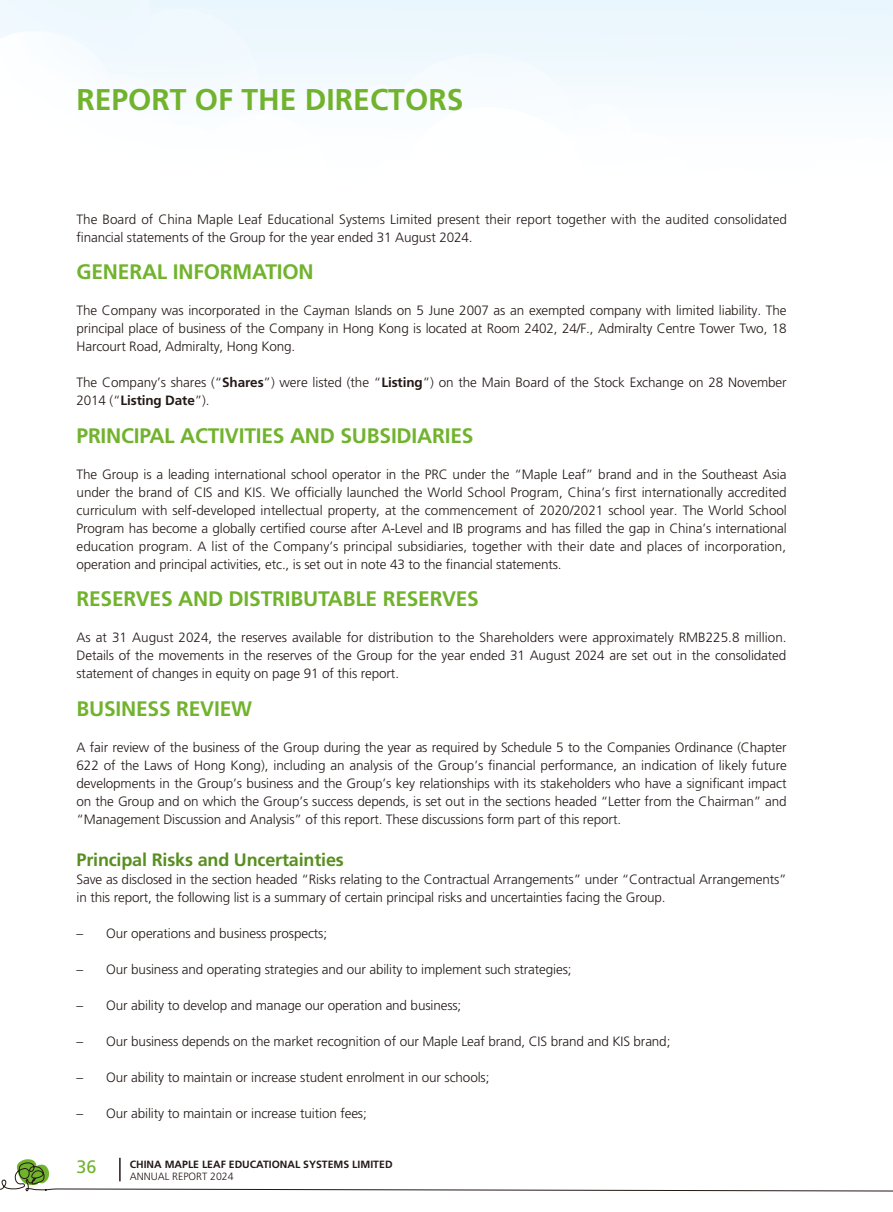
<style>
.page{position:relative;width:893px;height:1212px;background:#fff}
.page>*{position:absolute;margin:0;border:0;box-sizing:border-box;transform-origin:0 0}
.t1{font:700 30px "Frutiger LT Std";color:#71b32d}
.t2{font:700 21px "Frutiger LT Std";letter-spacing:-.01em;color:#71b32d}
.t3{font:700 18px "Frutiger LT Std";letter-spacing:-.01em;color:#588f20}
.t4{font:18px "Frutiger LT Std";color:#71b32d}
.t5{font:300 13.5px/18px "Frutiger LT Std";letter-spacing:-.01em;color:#231916;text-align:justify}
.t6{font:700 10.5px "Frutiger LT Std";color:#231916}
.t7{font:300 10.5px "Frutiger LT Std";color:#231916}
.s1{font-weight:700}
</style>
<div class="page">
<svg style="left:0;top:1157px;width:893px;height:35px"></svg>
<h1 class="t1" style="left:77px;top:82px;width:388px">REPORT OF THE DIRECTORS</h1>
<p class="t5" style="left:77px;top:210px;width:712px">The Board of China Maple Leaf Educational Systems Limited present their report together with the audited consolidated financial statements of the Group for the year ended 31 August 2024.</p>
<h2 class="t2" style="left:77px;top:260px;width:239px">GENERAL INFORMATION</h2>
<p class="t5" style="left:77px;top:302px;width:712px">The Company was incorporated in the Cayman Islands on 5 June 2007 as an exempted company with limited liability. The principal place of business of the Company in Hong Kong is located at Room 2402, 24/F., Admiralty Centre Tower Two, 18<br>Harcourt Road, Admiralty, Hong Kong.</p>
<p class="t5" style="left:77px;top:374px;width:712px">The Company’s shares (“<span class="s1">Shares</span>”) were listed (the “<span class="s1">Listing</span>”) on the Main Board of the Stock Exchange on 28 November<br>2014 (“<span class="s1">Listing Date</span>”).</p>
<h2 class="t2" style="left:77px;top:423px;width:398px">PRINCIPAL ACTIVITIES AND SUBSIDIARIES</h2>
<p class="t5" style="left:77px;top:465px;width:712px">The Group is a leading international school operator in the PRC under the “Maple Leaf” brand and in the Southeast Asia under the brand of CIS and KIS. We officially launched the World School Program, China’s first internationally accredited curriculum with self-developed intellectual property, at the commencement of 2020/2021 school year. The World School Program has become a globally certified course after A-Level and IB programs and has filled the gap in China’s international education program. A list of the Company’s principal subsidiaries, together with their date and places of incorporation, operation and principal activities, etc., is set out in note 43 to the financial statements.</p>
<h2 class="t2" style="left:77px;top:587px;width:404px">RESERVES AND DISTRIBUTABLE RESERVES</h2>
<p class="t5" style="left:77px;top:629px;width:712px">As at 31 August 2024, the reserves available for distribution to the Shareholders were approximately RMB225.8 million.<br>Details of the movements in the reserves of the Group for the year ended 31 August 2024 are set out in the consolidated statement of changes in equity on page 91 of this report.</p>
<h2 class="t2" style="left:77px;top:696px;width:177px">BUSINESS REVIEW</h2>
<p class="t5" style="left:77px;top:738px;width:712px">A fair review of the business of the Group during the year as required by Schedule 5 to the Companies Ordinance (Chapter 622 of the Laws of Hong Kong), including an analysis of the Group’s financial performance, an indication of likely future developments in the Group’s business and the Group’s key relationships with its stakeholders who have a significant impact on the Group and on which the Group’s success depends, is set out in the sections headed “Letter from the Chairman” and “Management Discussion and Analysis” of this report. These discussions form part of this report.</p>
<h3 class="t3" style="left:77px;top:849px;width:269px">Principal Risks and Uncertainties</h3>
<p class="t5" style="left:77px;top:870px;width:712px">Save as disclosed in the section headed “Risks relating to the Contractual Arrangements” under “Contractual Arrangements” in this report, the following list is a summary of certain principal risks and uncertainties facing the Group.</p>
<p class="t5" style="left:77px;top:924px;width:252px">– Our operations and business prospects;</p>
<p class="t5" style="left:77px;top:960px;width:497px">– Our business and operating strategies and our ability to implement such strategies;</p>
<p class="t5" style="left:77px;top:996px;width:386px">– Our ability to develop and manage our operation and business;</p>
<p class="t5" style="left:77px;top:1032px;width:595px">– Our business depends on the market recognition of our Maple Leaf brand, CIS brand and KIS brand;</p>
<p class="t5" style="left:77px;top:1068px;width:414px">– Our ability to maintain or increase student enrolment in our schools;</p>
<p class="t5" style="left:77px;top:1104px;width:292px">– Our ability to maintain or increase tuition fees;</p>
<h3 class="t4" style="left:77px;top:1156px;width:22px">36</h3>
<p class="t6" style="left:130px;top:1158px;width:264px">CHINA MAPLE LEAF EDUCATIONAL SYSTEMS LIMITED</p>
<p class="t7" style="left:130px;top:1170px;width:105px">ANNUAL REPORT 2024</p>
</div>
